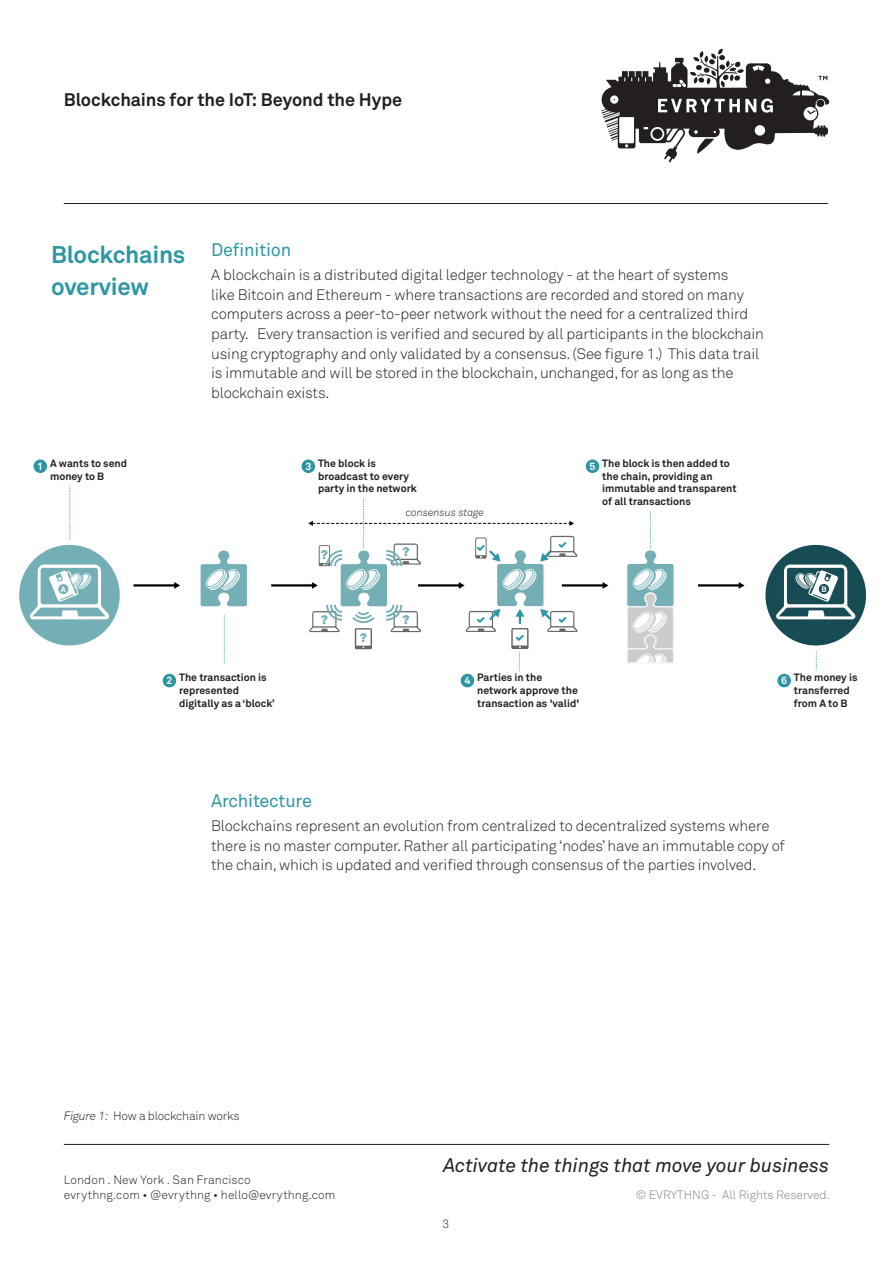
<style>
.page{position:relative;width:893px;height:1263px;background:#fff}
.page>*{position:absolute;margin:0;border:0;box-sizing:border-box;transform-origin:0 0}
.RED_HEADINGS{font:700 24px/31.5px "Akkurat Std";letter-spacing:-.01em;color:#2e97a3}
.t1{font:italic 19.5px "Akkurat Std";color:#231f20}
.t2{font:700 18px "Akkurat Std";letter-spacing:-.005em;color:#231f20}
.BODY_COPY{font:18px "Akkurat Std";letter-spacing:-.01em;color:#2e97a3}
.BODY_COPY-2{font:300 15px/19.5px "Akkurat Std";letter-spacing:-.01em;color:#231f20}
.PULL_OUT_QUOTES{font:300 12px/15px "Akkurat Std";letter-spacing:.01em;color:#231f20}
.t3{font:300 12px "Akkurat Std";color:#808285}
.PULL_OUT_QUOTES-2{font:300 12px "Akkurat Std";letter-spacing:-.015em;color:#231f20}
.t4{font:900 12px "Arial";color:#74afb6}
.t5{font:700 10.5px/12.6px "Akkurat Std";color:#1d1d1b}
.t6{font:italic 300 10.5px "Akkurat Std";color:#1d1d1b}
.t7{font:700 10.5px "Akkurat Std";color:#fff}
.t8{font:700 7.95px "Akkurat Std";color:#fff}
.t9{font:700 7.8px "Akkurat Std";color:#fff}
.s1{font-style:italic}
</style>
<div class="page">
<hr style="left:64px;top:203px;width:764px;height:1px;background:#231f20">
<svg style="left:601px;top:49px;width:229px;height:113px"></svg>
<hr style="left:64px;top:1144px;width:765px;height:1px;background:#231f20">
<hr style="left:134px;top:584px;width:41px;height:2px;background:#000">
<svg style="left:174px;top:582px;width:6px;height:7px"></svg>
<hr style="left:271px;top:584px;width:42px;height:2px;background:#000">
<hr style="left:562px;top:584px;width:42px;height:2px;background:#000">
<svg style="left:603px;top:582px;width:5px;height:7px"></svg>
<hr style="left:698px;top:584px;width:42px;height:2px;background:#000">
<svg style="left:739px;top:582px;width:5px;height:7px"></svg>
<div style="left:34px;top:459px;width:13px;height:14px;background:#2b95a3;border-radius:50%"></div>
<div style="left:302px;top:459px;width:13px;height:14px;background:#2b95a3;border-radius:50%"></div>
<div style="left:586px;top:459px;width:13px;height:14px;background:#2b95a3;border-radius:50%"></div>
<div style="left:163px;top:674px;width:13px;height:13px;background:#2b95a3;border-radius:50%"></div>
<div style="left:461px;top:674px;width:13px;height:13px;background:#2b95a3;border-radius:50%"></div>
<div style="left:777px;top:674px;width:14px;height:13px;background:#2b95a3;border-radius:50%"></div>
<svg style="left:201px;top:550px;width:46px;height:56px"></svg>
<div style="left:19px;top:545px;width:101px;height:100px;background:#74afb6;border-radius:50%"></div>
<svg style="left:29px;top:564px;width:80px;height:55px"></svg>
<div style="left:765px;top:545px;width:101px;height:100px;background:#184c54;border-radius:50%"></div>
<svg style="left:776px;top:564px;width:80px;height:55px"></svg>
<svg style="left:816px;top:651px;width:1px;height:19px"></svg>
<div style="left:58px;top:584px;width:10px;height:10px;background:#74afb6;border-radius:50%"></div>
<div style="left:819px;top:584px;width:10px;height:10px;background:#184c54;border-radius:50%"></div>
<svg style="left:69px;top:486px;width:1px;height:54px"></svg>
<svg style="left:224px;top:615px;width:1px;height:49px"></svg>
<svg style="left:627px;top:512px;width:47px;height:151px"></svg>
<svg style="left:308px;top:499px;width:270px;height:172px"></svg>
<p class="t2" style="left:64px;top:88px;width:340px">Blockchains for the IoT: Beyond the Hype</p>
<p class="RED_HEADINGS" style="left:51px;top:239px;width:136px">Blockchains overview</p>
<p class="BODY_COPY" style="left:211px;top:240px;width:82px">Definition</p>
<p class="BODY_COPY-2" style="left:211px;top:265px;width:554px">A blockchain is a distributed digital ledger technology - at the heart of systems<br>like Bitcoin and Ethereum - where transactions are recorded and stored on many computers across a peer-to-peer network without the need for a centralized third party. Every transaction is verified and secured by all participants in the blockchain using cryptography and only validated by a consensus. (See figure 1.) This data trail is immutable and will be stored in the blockchain, unchanged, for as long as the blockchain exists.</p>
<p class="t7" style="left:305px;top:460px;width:7px">3</p>
<p class="t5" style="left:602px;top:457px;width:136px">The block is then added to the chain, providing an immutable and transparent of all transactions</p>
<p class="t7" style="left:37px;top:460px;width:7px">1</p>
<p class="t5" style="left:318px;top:457px;width:100px">The block is broadcast to every party in the network</p>
<p class="t5" style="left:50px;top:457px;width:79px">A wants to send money to B</p>
<p class="t7" style="left:589px;top:460px;width:7px">5</p>
<p class="t4" style="left:321px;top:546px;width:9px">?</p>
<p class="t6" style="left:406px;top:506px;width:80px">consensus stage</p>
<p class="t4" style="left:403px;top:543px;width:9px">?</p>
<p class="t9" style="left:61px;top:584px;width:6px">A</p>
<p class="t8" style="left:821px;top:584px;width:7px">B</p>
<p class="t4" style="left:321px;top:611px;width:9px">?</p>
<p class="t4" style="left:360px;top:629px;width:9px">?</p>
<p class="t4" style="left:403px;top:611px;width:9px">?</p>
<p class="t7" style="left:166px;top:674px;width:7px">2</p>
<p class="t5" style="left:477px;top:671px;width:104px">Parties in the network approve the transaction as 'valid'</p>
<p class="t7" style="left:464px;top:674px;width:7px">4</p>
<p class="t5" style="left:794px;top:671px;width:65px">The money is transferred from A to B</p>
<p class="t5" style="left:179px;top:671px;width:97px">The transaction is represented digitally as a ‘block’</p>
<p class="t7" style="left:781px;top:674px;width:7px">6</p>
<p class="BODY_COPY" style="left:211px;top:790px;width:102px">Architecture</p>
<p class="BODY_COPY-2" style="left:211px;top:816px;width:575px">Blockchains represent an evolution from centralized to decentralized systems where there is no master computer. Rather all participating ‘nodes’ have an immutable copy of the chain, which is updated and verified through consensus of the parties involved.</p>
<p class="PULL_OUT_QUOTES-2" style="left:64px;top:1109px;width:177px"><span class="s1">Figure 1:</span> How a blockchain works</p>
<p class="PULL_OUT_QUOTES" style="left:64px;top:1172px;width:273px">London . New York . San Francisco<br>evrythng.com • @evrythng • hello@evrythng.com</p>
<h2 class="t1" style="left:443px;top:1154px;width:387px">Activate the things that move your business</h2>
<p class="PULL_OUT_QUOTES" style="left:442px;top:1216px;width:8px">3</p>
<p class="t3" style="left:636px;top:1187px;width:196px">© EVRYTHNG - All Rights Reserved.</p>
</div>
